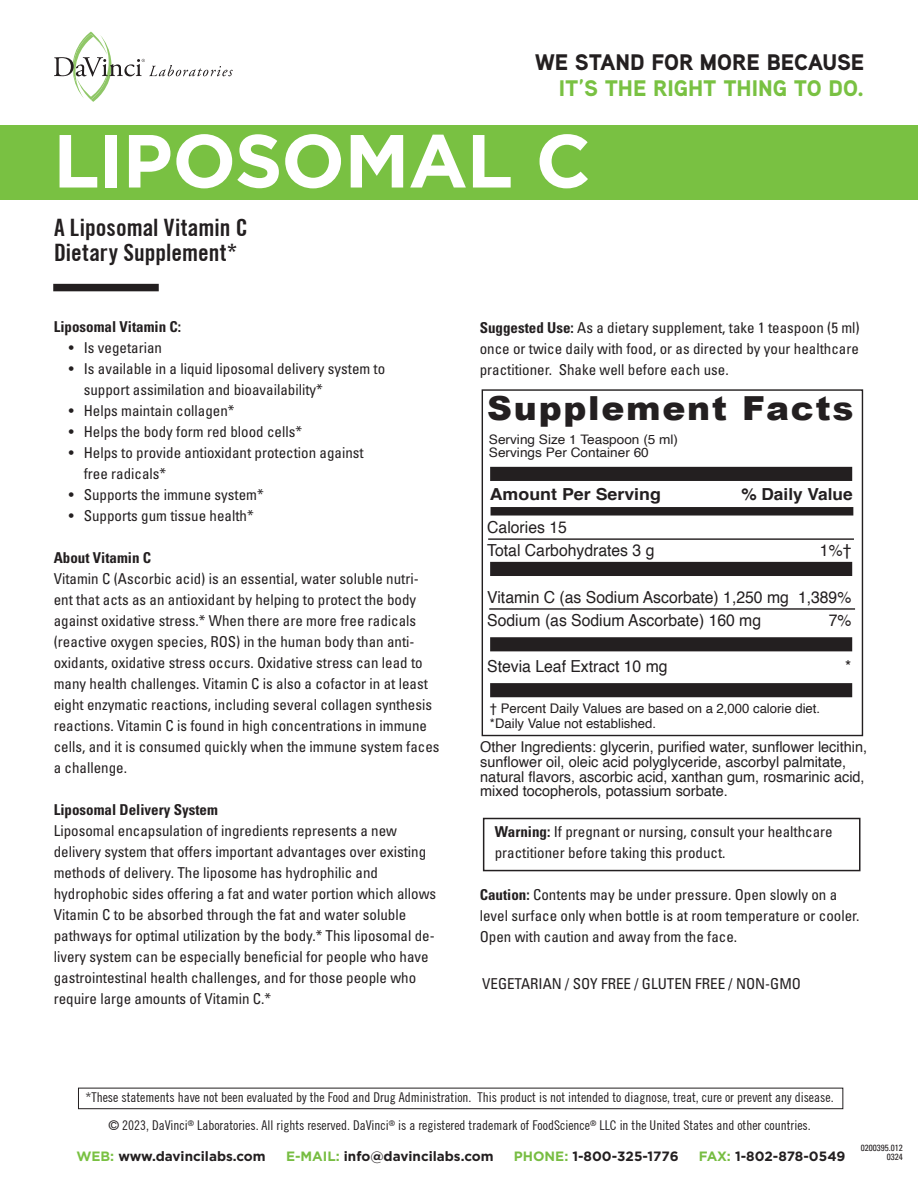
<style>
.page{position:relative;width:918px;height:1188px;background:#fff}
.page>*{position:absolute;margin:0;border:0;box-sizing:border-box;transform-origin:0 0}
.t1{font:700 75px "Gotham";letter-spacing:-.015em;color:#fff}
.t2{font:900 33.15px "Arial";letter-spacing:.05em;color:#231f20;scale:1.04 1}
.t3{font:700 condensed 24px/25.5px "Trade Gothic No.20";color:#231f20}
.t4{font:900 22.5px "Aaux Next";color:#79c142}
.t5{font:900 22.5px "Aaux Next";color:#231f20}
.t6{font:16.65px/23.2px "Helvetica";color:#231f20;scale:.95 1}
.t7{font:700 16.65px "Helvetica";color:#231f20;scale:1.07 1}
.t8{font:700 16.65px "Helvetica";color:#231f20;scale:1.04 1}
.t9{font:condensed 15px/21px "Univers LT Std";color:#231f20}
.t10{font:700 condensed 15px "Univers LT Std";color:#231f20}
.t11{font:14.85px/14.9px "Helvetica";color:#231f20}
.t12{font:condensed 13.5px/28.3px "Trade Gothic No.18";color:#231f20;text-align:center}
.t13{font:700 13.5px "Gotham";color:#231f20}
.t14{font:13.2px/14.5px "Helvetica";color:#231f20}
.t15{font:13.05px/13px "Helvetica";color:#231f20;scale:1.04 1}
.t16{font:condensed 9px/9px "Univers LT Std";color:#231f20;text-align:right}
.s1{font-weight:700}
.s2{color:#79c142}
.s3{color:#77bd42}
</style>
<div class="page">
<div style="left:0;top:125px;width:918px;height:75px;background:#79c142"></div>
<div style="left:78px;top:1088px;width:765px;height:21px;border:1px solid #231f20"></div>
<svg style="left:54px;top:32px;width:179px;height:70px"></svg>
<div style="left:53px;top:284px;width:106px;height:7px;background:#231f20"></div>
<div style="left:483px;top:818px;width:378px;height:53px;border:2px solid #231f20"></div>
<div style="left:482px;top:389px;width:381px;height:347px;border:1px solid #231f20"></div>
<div style="left:497px;top:683px;width:348px;height:14px;background:#231f20"></div>
<hr style="left:488px;top:538px;width:366px;height:2px;background:#231f20">
<hr style="left:489px;top:608px;width:366px;height:2px;background:#231f20">
<div style="left:495px;top:507px;width:354px;height:9px;background:#231f20"></div>
<div style="left:497px;top:467px;width:348px;height:14px;background:#231f20"></div>
<div style="left:497px;top:562px;width:348px;height:14px;background:#231f20"></div>
<div style="left:497px;top:637px;width:348px;height:14px;background:#231f20"></div>
<h3 class="t5" style="left:535px;top:46px;width:331px">WE STAND FOR MORE BECAUSE</h3>
<h3 class="t4" style="left:559px;top:72px;width:307px">IT’S THE RIGHT THING TO DO.</h3>
<h1 class="t1" style="left:53px;top:111px;width:539px">LIPOSOMAL C</h1>
<h3 class="t3" style="left:54px;top:214px;width:195px">A Liposomal Vitamin C<br>Dietary Supplement*</h3>
<p class="t10" style="left:54px;top:317px;width:129px">Liposomal Vitamin C:</p>
<p class="t9" style="left:69px;top:337px;width:95px">• Is vegetarian</p>
<p class="t9" style="left:84px;top:358px;width:303px;text-indent:-15px">• Is available in a liquid liposomal delivery system to support assimilation and bioavailability*</p>
<p class="t9" style="left:69px;top:400px;width:167px">• Helps maintain collagen*</p>
<p class="t9" style="left:69px;top:421px;width:235px">• Helps the body form red blood cells*</p>
<p class="t9" style="left:84px;top:442px;width:281px;text-indent:-15px">• Helps to provide antioxidant protection against free radicals*</p>
<p class="t9" style="left:69px;top:484px;width:196px">• Supports the immune system*</p>
<p class="t9" style="left:69px;top:505px;width:186px">• Supports gum tissue health*</p>
<p class="t10" style="left:54px;top:548px;width:99px">About Vitamin C</p>
<p class="t9" style="left:54px;top:568px;width:387px">Vitamin C (Ascorbic acid) is an essential, water soluble nutri&shy;ent that acts as an antioxidant by helping to protect the body against oxidative stress.* When there are more free radicals (reactive oxygen species, ROS) in the human body than anti&shy;oxidants, oxidative stress occurs. Oxidative stress can lead to many health challenges. Vitamin C is also a cofactor in at least eight enzymatic reactions, including several collagen synthesis reactions. Vitamin C is found in high concentrations in immune cells, and it is consumed quickly when the immune system faces a challenge.</p>
<p class="t10" style="left:54px;top:800px;width:166px">Liposomal Delivery System</p>
<p class="t9" style="left:54px;top:820px;width:384px">Liposomal encapsulation of ingredients represents a new delivery system that offers important advantages over existing methods of delivery. The liposome has hydrophilic and hydrophobic sides offering a fat and water portion which allows Vitamin C to be absorbed through the fat and water soluble pathways for optimal utilization by the body.* This liposomal de&shy;livery system can be especially beneficial for people who have gastrointestinal health challenges, and for those people who require large amounts of Vitamin C.*</p>
<p class="t9" style="left:480px;top:317px;width:381px;text-align:justify"><span class="s1">Suggested Use:</span> As a dietary supplement, take 1 teaspoon (5 ml) once or twice daily with food, or as directed by your healthcare practitioner. Shake well before each use.</p>
<h2 class="t2" style="left:487px;top:384px;width:354px">Supplement Facts</h2>
<p class="t15" style="left:489px;top:434px;width:183px">Serving Size 1 Teaspoon (5 ml)<br>Servings Per Container 60</p>
<p class="t7" style="left:490px;top:484px;width:162px">Amount Per Serving</p>
<p class="t8" style="left:741px;top:484px;width:109px">% Daily Value</p>
<p class="t6" style="left:487px;top:516px;width:177px">Calories 15<br>Total Carbohydrates 3 g</p>
<p class="t6" style="left:820px;top:539px;width:35px">1%†</p>
<p class="t6" style="left:487px;top:586px;width:385px">Vitamin C (as Sodium Ascorbate) 1,250 mg 1,389%<br>Sodium (as Sodium Ascorbate) 160 mg</p>
<p class="t6" style="left:829px;top:609px;width:25px">7%</p>
<p class="t6" style="left:487px;top:655px;width:191px">Stevia Leaf Extract 10 mg</p>
<p class="t6" style="left:845px;top:655px;width:8px">*</p>
<p class="t14" style="left:490px;top:702px;width:332px">† Percent Daily Values are based on a 2,000 calorie diet. *Daily Value not established.</p>
<p class="t11" style="left:480px;top:740px;width:388px">Other Ingredients: glycerin, purified water, sunflower lecithin, sunflower oil, oleic acid polyglyceride, ascorbyl palmitate, natural flavors, ascorbic acid, xanthan gum, rosmarinic acid, mixed tocopherols, potassium sorbate.</p>
<p class="t9" style="left:495px;top:821px;width:339px"><span class="s1">Warning:</span> If pregnant or nursing, consult your healthcare practitioner before taking this product.</p>
<p class="t9" style="left:480px;top:884px;width:381px"><span class="s1">Caution:</span> Contents may be under pressure. Open slowly on a level surface only when bottle is at room temperature or cooler.<br>Open with caution and away from the face.</p>
<p class="t9" style="left:482px;top:973px;width:320px">VEGETARIAN / SOY FREE / GLUTEN FREE / NON-GMO</p>
<p class="t12" style="left:86px;top:1083px;width:750px">*These statements have not been evaluated by the Food and Drug Administration. This product is not intended to diagnose, treat, cure or prevent any disease. © 2023, DaVinci<sup>®</sup> Laboratories. All rights reserved. DaVinci<sup>®</sup> is a registered trademark of FoodScience<sup>®</sup> LLC in the United States and other countries.</p>
<p class="t13" style="left:76px;top:1147px;width:191px"><span class="s2">WEB:</span> www.davincilabs.com</p>
<p class="t13" style="left:286px;top:1147px;width:209px"><span class="s3">E-MAIL:</span> info@davincilabs.com</p>
<p class="t13" style="left:514px;top:1147px;width:166px"><span class="s3">PHONE:</span> 1-800-325-1776</p>
<p class="t13" style="left:699px;top:1147px;width:148px"><span class="s3">FAX:</span> 1-802-878-0549</p>
<p class="t16" style="left:861px;top:1144px;width:43px">0200395.012<br>0324</p>
</div>
